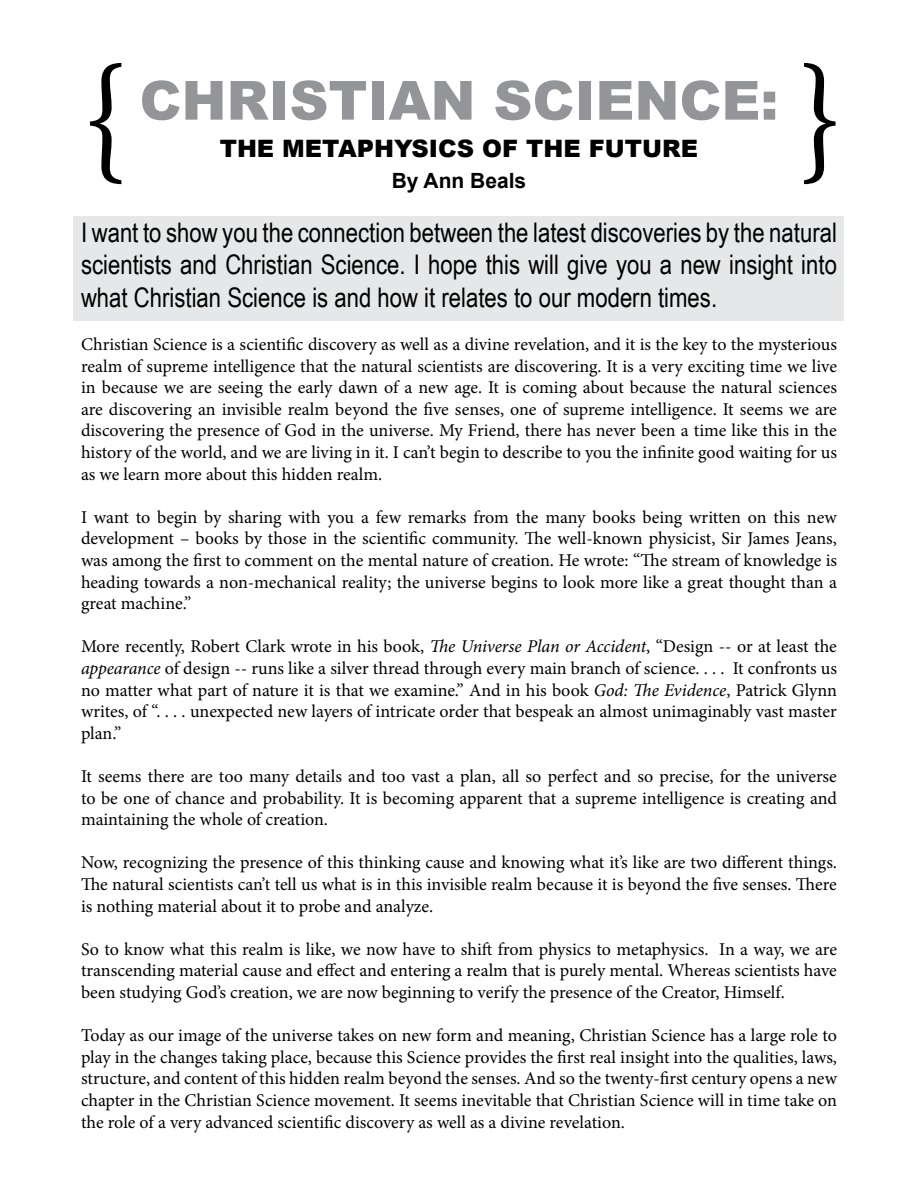
<style>
.page{position:relative;width:918px;height:1188px;background:#fff}
.page>*{position:absolute;margin:0;border:0;box-sizing:border-box;transform-origin:0 0}
.t1{font:138px "Minion Pro";color:#000}
.t2{font:900 54px "Arial";color:#939598}
.t3{font:27px/32.4px "Arial Narrow";color:#000;text-align:justify}
.t4{font:900 24px "Arial";color:#000}
.t5{font:700 21px "Arial";color:#000}
.t6{font:18px/21.6px "Minion Pro";color:#000;text-align:justify}
.s1{font-style:italic}
</style>
<div class="page">
<div style="left:73px;top:216px;width:770px;height:104px;background:#e6e7e8"></div>
<h1 class="t1" style="left:81px;top:24px;width:49px">{</h1>
<h2 class="t2" style="left:140px;top:70px;width:640px">CHRISTIAN SCIENCE:</h2>
<h3 class="t4" style="left:220px;top:136px;width:480px">THE METAPHYSICS OF THE FUTURE</h3>
<p class="t5" style="left:392px;top:167px;width:136px">By Ann Beals</p>
<h3 class="t3" style="left:81px;top:215px;width:757px">I want to show you the connection between the latest discoveries by the natural scientists and Christian Science. I hope this will give you a new insight into what Christian Science is and how it relates to our modern times.</h3>
<p class="t6" style="left:81px;top:334px;width:758px">Christian Science is a scientific discovery as well as a divine revelation, and it is the key to the mysterious realm of supreme intelligence that the natural scientists are discovering. It is a very exciting time we live in because we are seeing the early dawn of a new age. It is coming about because the natural sciences are discovering an invisible realm beyond the five senses, one of supreme intelligence. It seems we are discovering the presence of God in the universe. My Friend, there has never been a time like this in the history of the world, and we are living in it. I can’t begin to describe to you the infinite good waiting for us as we learn more about this hidden realm.</p>
<p class="t6" style="left:81px;top:506px;width:758px">I want to begin by sharing with you a few remarks from the many books being written on this new development – books by those in the scientific community. The well-known physicist, Sir James Jeans, was among the first to comment on the mental nature of creation. He wrote: “The stream of knowledge is heading towards a non-mechanical reality; the universe begins to look more like a great thought than a great machine.”</p>
<p class="t6" style="left:81px;top:636px;width:758px">More recently, Robert Clark wrote in his book, <span class="s1">The Universe Plan or Accident</span>, “Design -- or at least the <span class="s1">appearance</span> of design -- runs like a silver thread through every main branch of science. . . . It confronts us no matter what part of nature it is that we examine.” And in his book <span class="s1">God: The Evidence</span>, Patrick Glynn writes, of “. . . . unexpected new layers of intricate order that bespeak an almost unimaginably vast master plan.”</p>
<p class="t6" style="left:81px;top:766px;width:758px">It seems there are too many details and too vast a plan, all so perfect and so precise, for the universe to be one of chance and probability. It is becoming apparent that a supreme intelligence is creating and maintaining the whole of creation.</p>
<p class="t6" style="left:81px;top:852px;width:758px">Now, recognizing the presence of this thinking cause and knowing what it’s like are two different things.<br>The natural scientists can’t tell us what is in this invisible realm because it is beyond the five senses. There is nothing material about it to probe and analyze.</p>
<p class="t6" style="left:81px;top:938px;width:758px">So to know what this realm is like, we now have to shift from physics to metaphysics. In a way, we are transcending material cause and effect and entering a realm that is purely mental. Whereas scientists have been studying God’s creation, we are now beginning to verify the presence of the Creator, Himself.</p>
<p class="t6" style="left:81px;top:1025px;width:758px">Today as our image of the universe takes on new form and meaning, Christian Science has a large role to play in the changes taking place, because this Science provides the first real insight into the qualities, laws, structure, and content of this hidden realm beyond the senses. And so the twenty-first century opens a new chapter in the Christian Science movement. It seems inevitable that Christian Science will in time take on the role of a very advanced scientific discovery as well as a divine revelation.</p>
</div>
